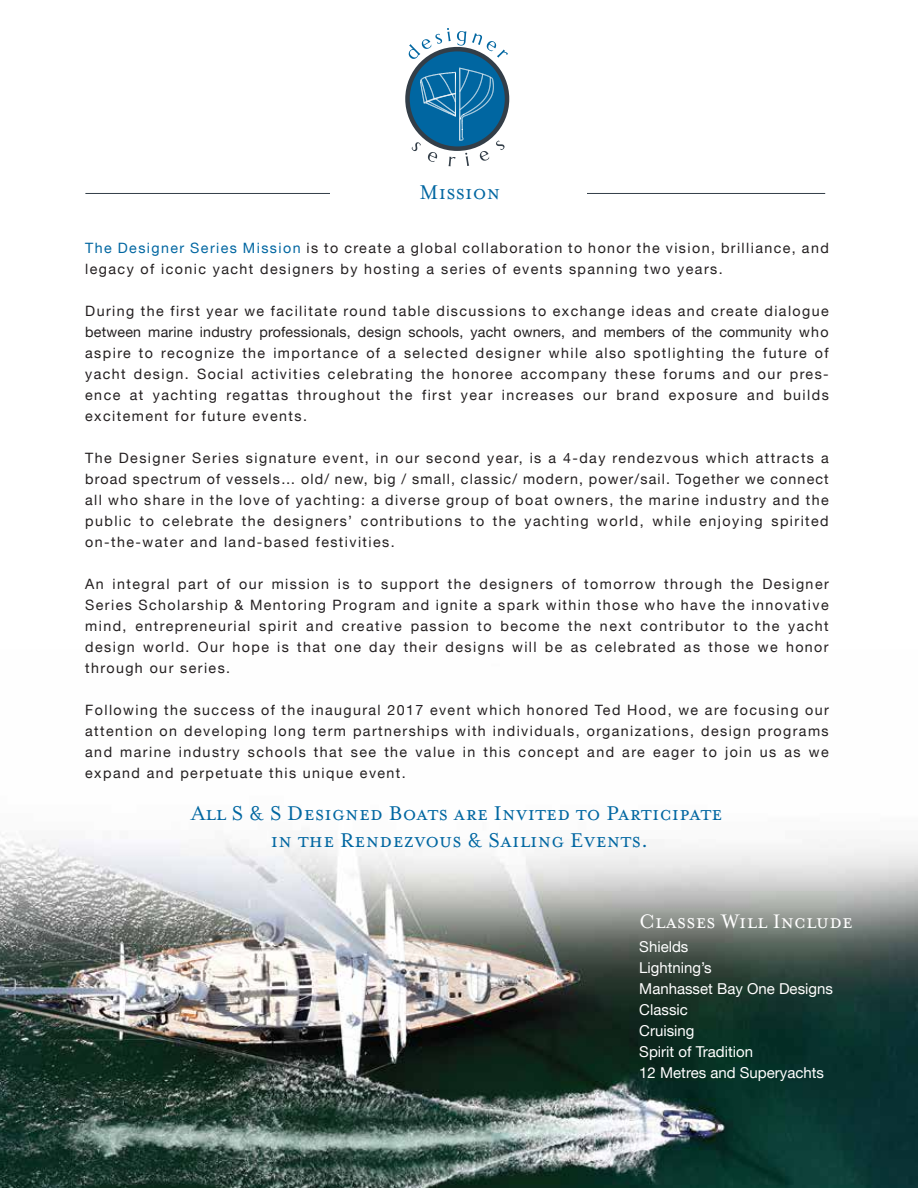
<style>
.page{position:relative;width:918px;height:1188px;background:#fff}
.page>*{position:absolute;margin:0;border:0;box-sizing:border-box;transform-origin:0 0}
.t1{font:22.8px/27.5px "Mrs Eaves Small Caps";letter-spacing:.01em;color:#0066a1;text-align:center}
.t2{font:22.5px "Mrs Eaves Small Caps";letter-spacing:.01em;color:#fff}
.t3{font:15px/21px "Helvetica Neue LT";color:#fff}
.t4{font:14.25px/21px "Helvetica Neue LT";letter-spacing:.1em;color:#231f20;text-align:justify}
.s1{color:#0066a1}
</style>
<div class="page">
<div style="left:408px;top:49px;width:99px;height:100px;background:#0066a1;border-radius:50%"></div>
<div style="left:405px;top:47px;width:104px;height:104px;border:4px solid #333e48;border-radius:50%"></div>
<svg style="left:409px;top:28px;width:42px;height:31px"></svg>
<svg style="left:457px;top:31px;width:9px;height:15px"></svg>
<svg style="left:472px;top:33px;width:36px;height:25px"></svg>
<svg style="left:412px;top:68px;width:93px;height:98px"></svg>
<hr style="left:85px;top:193px;width:740px;height:1px;background:#333e48">
<div style="left:330px;top:178px;width:257px;height:35px;background:#fff"></div>
<img style="left:0;top:833px;width:918px;height:355px">
<h1 class="t1" style="left:420px;top:179px;width:82px">Mission</h1>
<p class="t4" style="left:85px;top:237px;width:745px"><span class="s1">The Designer Series Mission</span> is to create a global collaboration to honor the vision, brilliance, and legacy of iconic yacht designers by hosting a series of events spanning two years.</p>
<p class="t4" style="left:85px;top:300px;width:745px">During the first year we facilitate round table discussions to exchange ideas and create dialogue between marine industry professionals, design schools, yacht owners, and members of the community who aspire to recognize the importance of a selected designer while also spotlighting the future of yacht design. Social activities celebrating the honoree accompany these forums and our pres&shy;ence at yachting regattas throughout the first year increases our brand exposure and builds excitement for future events.</p>
<p class="t4" style="left:85px;top:447px;width:745px">The Designer Series signature event, in our second year, is a 4-day rendezvous which attracts a broad spectrum of vessels… old/ new, big / small, classic/ modern, power/sail. Together we connect all who share in the love of yachting: a diverse group of boat owners, the marine industry and the public to celebrate the designers’ contributions to the yachting world, while enjoying spirited on-the-water and land-based festivities.</p>
<p class="t4" style="left:85px;top:573px;width:745px">An integral part of our mission is to support the designers of tomorrow through the Designer Series Scholarship &amp; Mentoring Program and ignite a spark within those who have the innovative mind, entrepreneurial spirit and creative passion to become the next contributor to the yacht design world. Our hope is that one day their designs will be as celebrated as those we honor through our series.</p>
<p class="t4" style="left:85px;top:699px;width:745px">Following the success of the inaugural 2017 event which honored Ted Hood, we are focusing our attention on developing long term partnerships with individuals, organizations, design programs and marine industry schools that see the value in this concept and are eager to join us as we expand and perpetuate this unique event.</p>
<h1 class="t1" style="left:191px;top:800px;width:533px">All S &amp; S Designed Boats are Invited to Participate in the Rendezvous &amp; Sailing Events.</h1>
<h2 class="t2" style="left:639px;top:910px;width:215px">Classes Will Include</h2>
<p class="t3" style="left:639px;top:936px;width:195px">Shields<br>Lightning’s<br>Manhasset Bay One Designs<br>Classic<br>Cruising<br>Spirit of Tradition<br>12 Metres and Superyachts</p>
</div>
